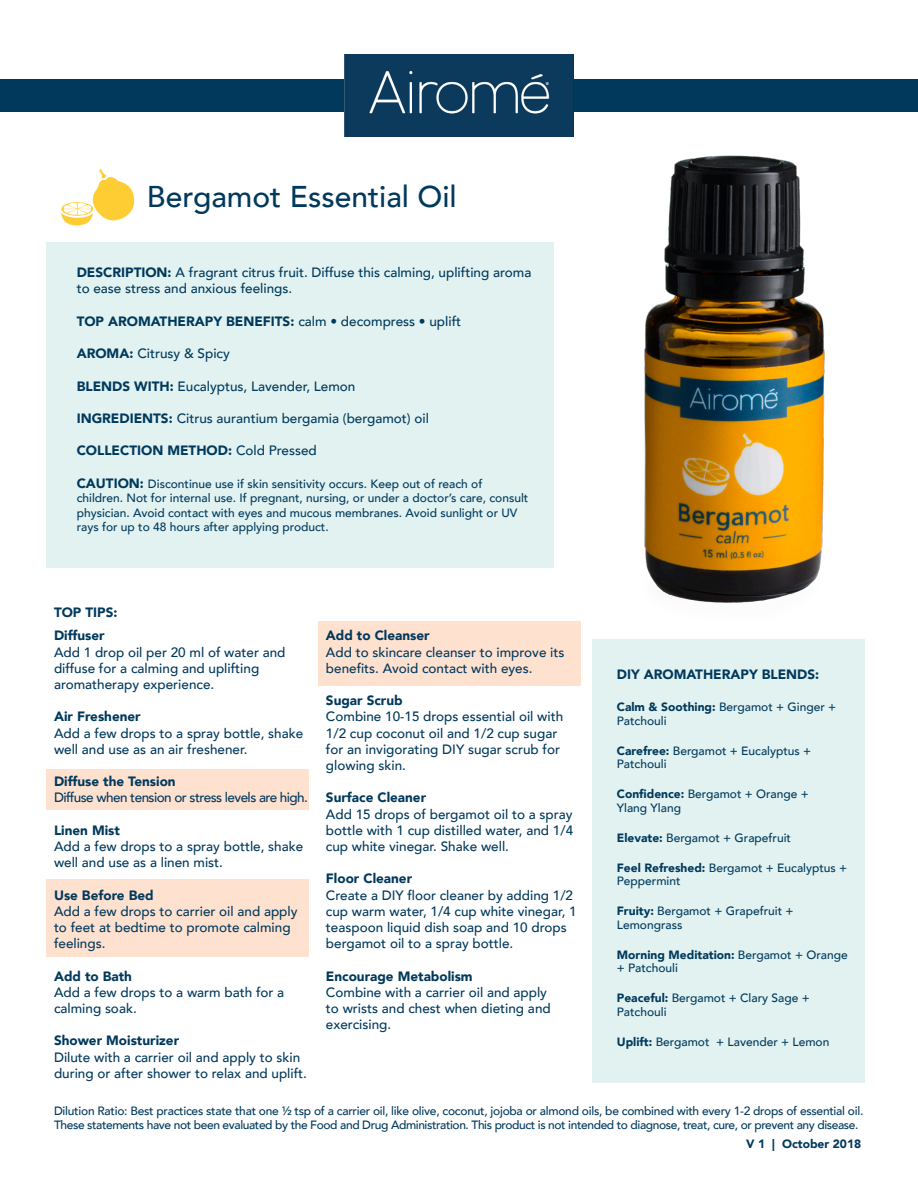
<style>
.page{position:relative;width:918px;height:1188px;background:#fff}
.page>*{position:absolute;margin:0;border:0;box-sizing:border-box;transform-origin:0 0}
.t1{font:500 30px "Avenir";color:#00395c}
.t2{font:500 13.5px/16.2px "Avenir";color:#00395c}
.t3{font:900 13.5px "Avenir";color:#00395c}
.t4{font:500 13.5px "Avenir";letter-spacing:-.04em;color:#00395c}
.t5{font:500 12px/13.5px "Avenir";color:#00395c}
.t6{font:500 12px/14.4px "Avenir";letter-spacing:-.03em;color:#00395c}
.t7{font:900 12px "Avenir";color:#00395c}
.s1{font-weight:900}
.s2{font-weight:500}
.s3{font-weight:900;font-size:13.5px}
</style>
<div class="page">
<div style="left:47px;top:769px;width:262px;height:41px;background:#ffe1d0"></div>
<div style="left:47px;top:879px;width:262px;height:78px;background:#ffe1d0"></div>
<div style="left:318px;top:621px;width:263px;height:65px;background:#ffe1d0"></div>
<div style="left:0;top:79px;width:918px;height:33px;background:#00395c"></div>
<div style="left:592px;top:640px;width:272px;height:443px;background:#e1f2f1"></div>
<img style="left:344px;top:54px;width:230px;height:83px">
<svg style="left:61px;top:169px;width:74px;height:57px"></svg>
<div style="left:46px;top:242px;width:508px;height:326px;background:#e1f2f1"></div>
<img style="left:644px;top:155px;width:181px;height:448px">
<p class="t1" style="left:147px;top:170px;width:311px">Bergamot Essential Oil</p>
<p class="t2" style="left:77px;top:264px;width:456px"><span class="s1">DESCRIPTION:</span> A fragrant citrus fruit. Diffuse this calming, uplifting aroma to ease stress and anxious feelings.</p>
<p class="t3" style="left:77px;top:310px;width:386px">TOP AROMATHERAPY BENEFITS: <span class="s2">calm • decompress • uplift</span></p>
<p class="t2" style="left:77px;top:345px;width:155px"><span class="s1">AROMA:</span> Citrusy &amp; Spicy</p>
<p class="t2" style="left:77px;top:377px;width:280px"><span class="s1">BLENDS WITH:</span> Eucalyptus, Lavender, Lemon</p>
<p class="t2" style="left:77px;top:409px;width:354px"><span class="s1">INGREDIENTS:</span> Citrus aurantium bergamia (bergamot) oil</p>
<p class="t3" style="left:77px;top:439px;width:242px">COLLECTION METHOD: <span class="s2">Cold Pressed</span></p>
<p class="t5" style="left:77px;top:476px;width:453px;line-height:14.4px"><span class="s3">CAUTION:</span> Discontinue use if skin sensitivity occurs. Keep out of reach of children. Not for internal use. If pregnant, nursing, or under a doctor’s care, consult physician. Avoid contact with eyes and mucous membranes. Avoid sunlight or UV rays for up to 48 hours after applying product.</p>
<p class="t3" style="left:54px;top:601px;width:65px">TOP TIPS:</p>
<p class="t3" style="left:54px;top:624px;width:52px">Diffuser</p>
<p class="t2" style="left:54px;top:643px;width:233px">Add 1 drop oil per 20 ml of water and diffuse for a calming and uplifting aromatherapy experience.</p>
<p class="t3" style="left:54px;top:705px;width:88px">Air Freshener</p>
<p class="t2" style="left:54px;top:724px;width:251px">Add a few drops to a spray bottle, shake well and use as an air freshener.</p>
<p class="t3" style="left:54px;top:770px;width:123px">Diffuse the Tension</p>
<p class="t4" style="left:54px;top:786px;width:255px">Diffuse when tension or stress levels are high.</p>
<p class="t3" style="left:54px;top:818px;width:68px">Linen Mist</p>
<p class="t2" style="left:54px;top:837px;width:251px">Add a few drops to a spray bottle, shake well and use as a linen mist.</p>
<p class="t3" style="left:54px;top:883px;width:101px">Use Before Bed</p>
<p class="t2" style="left:54px;top:902px;width:245px">Add a few drops to carrier oil and apply to feet at bedtime to promote calming feelings.</p>
<p class="t3" style="left:54px;top:964px;width:79px">Add to Bath</p>
<p class="t2" style="left:54px;top:983px;width:232px">Add a few drops to a warm bath for a calming soak.</p>
<p class="t3" style="left:54px;top:1029px;width:127px">Shower Moisturizer</p>
<p class="t2" style="left:54px;top:1048px;width:255px">Dilute with a carrier oil and apply to skin during or after shower to relax and uplift.</p>
<p class="t3" style="left:326px;top:624px;width:105px">Add to Cleanser</p>
<p class="t2" style="left:326px;top:643px;width:240px">Add to skincare cleanser to improve its benefits. Avoid contact with eyes.</p>
<p class="t3" style="left:326px;top:689px;width:78px">Sugar Scrub</p>
<p class="t2" style="left:326px;top:708px;width:239px">Combine 10-15 drops essential oil with<br>1/2 cup coconut oil and 1/2 cup sugar for an invigorating DIY sugar scrub for glowing skin.</p>
<p class="t3" style="left:326px;top:786px;width:102px">Surface Cleaner</p>
<p class="t2" style="left:326px;top:805px;width:249px;text-align:justify">Add 15 drops of bergamot oil to a spray bottle with 1 cup distilled water, and 1/4 cup white vinegar. Shake well.</p>
<p class="t3" style="left:326px;top:867px;width:88px">Floor Cleaner</p>
<p class="t2" style="left:326px;top:886px;width:252px">Create a DIY floor cleaner by adding 1/2 cup warm water, 1/4 cup white vinegar, 1 teaspoon liquid dish soap and 10 drops bergamot oil to a spray bottle.</p>
<p class="t3" style="left:326px;top:964px;width:148px">Encourage Metabolism</p>
<p class="t2" style="left:326px;top:983px;width:226px">Combine with a carrier oil and apply to wrists and chest when dieting and exercising.</p>
<p class="t3" style="left:617px;top:662px;width:204px">DIY AROMATHERAPY BLENDS:</p>
<p class="t5" style="left:617px;top:700px;width:221px"><span class="s1">Calm &amp; Soothing:</span> Bergamot + Ginger +<br>Patchouli</p>
<p class="t5" style="left:617px;top:743px;width:196px"><span class="s1">Carefree:</span> Bergamot + Eucalyptus +<br>Patchouli</p>
<p class="t5" style="left:617px;top:787px;width:194px"><span class="s1">Confidence:</span> Bergamot + Orange +</p>
<p class="t5" style="left:617px;top:800px;width:66px">Ylang Ylang</p>
<p class="t5" style="left:617px;top:830px;width:176px"><span class="s1">Elevate:</span> Bergamot + Grapefruit</p>
<p class="t5" style="left:617px;top:860px;width:232px"><span class="s1">Feel Refreshed:</span> Bergamot + Eucalyptus +<br>Peppermint</p>
<p class="t5" style="left:617px;top:904px;width:178px"><span class="s1">Fruity:</span> Bergamot + Grapefruit +<br>Lemongrass</p>
<p class="t5" style="left:617px;top:947px;width:232px"><span class="s1">Morning Meditation:</span> Bergamot + Orange + Patchouli</p>
<p class="t5" style="left:617px;top:991px;width:194px"><span class="s1">Peaceful:</span> Bergamot + Clary Sage +<br>Patchouli</p>
<p class="t5" style="left:617px;top:1034px;width:214px"><span class="s1">Uplift:</span> Bergamot + Lavender + Lemon</p>
<p class="t6" style="left:54px;top:1102px;width:811px">Dilution Ratio: Best practices state that one ½ tsp of a carrier oil, like olive, coconut, jojoba or almond oils, be combined with every 1-2 drops of essential oil.<br>These statements have not been evaluated by the Food and Drug Administration. This product is not intended to diagnose, treat, cure, or prevent any disease.</p>
<p class="t7" style="left:746px;top:1134px;width:117px">V 1 | October 2018</p>
</div>
